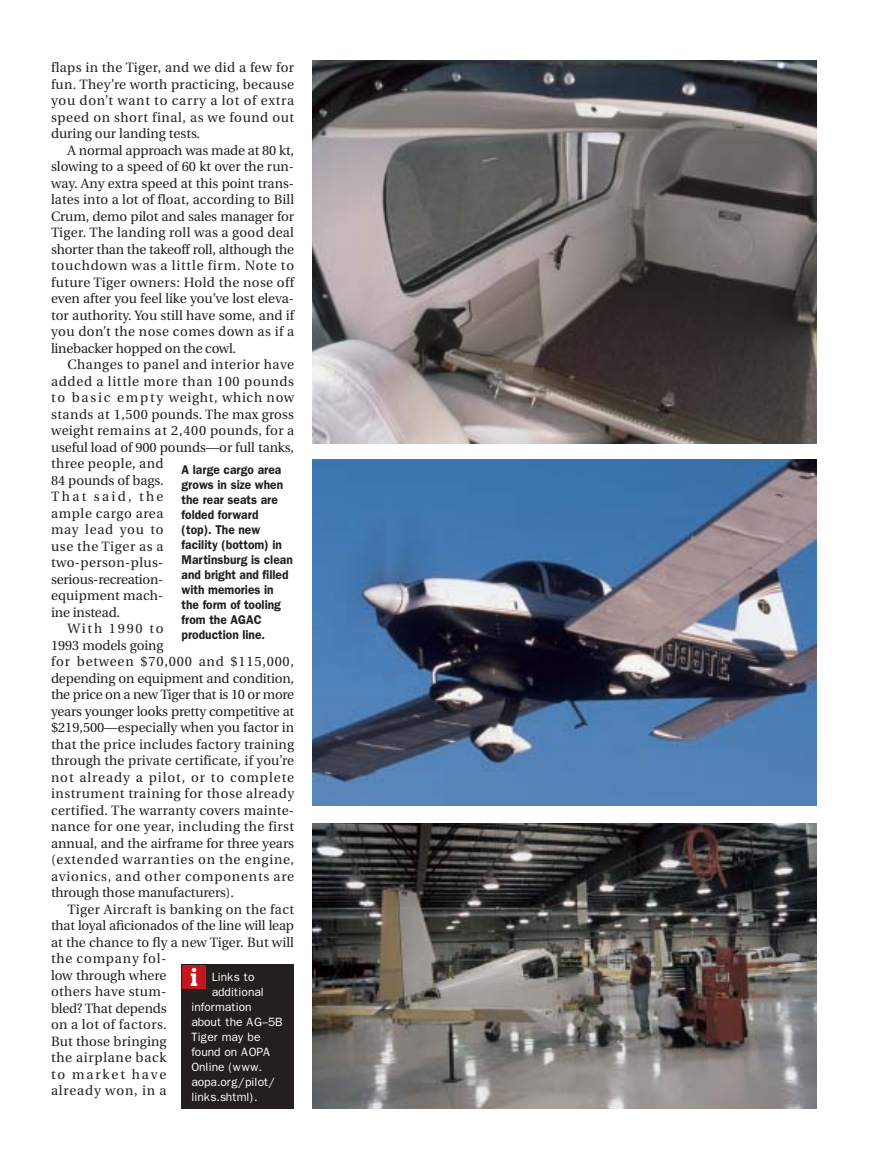
<style>
.page{position:relative;width:878px;height:1175px;background:#fff}
.page>*{position:absolute;margin:0;border:0;box-sizing:border-box;transform-origin:0 0}
.t1{font:700 condensed 25.5px "Rockwell";color:#fff}
.t2{font:13.5px/16.5px "Utopia";letter-spacing:.02em;color:#231f1f;text-align:justify}
.t3{font:13.5px "Utopia";letter-spacing:.055em;color:#231f1f}
.t4{font:13.5px "Utopia";letter-spacing:-.02em;color:#231f1f}
.t5{font:13.5px "Utopia";letter-spacing:-.015em;color:#231f1f}
.t6{font:13.5px "Utopia";letter-spacing:-.005em;color:#231f1f}
.t7{font:13.5px "Utopia";letter-spacing:.06em;color:#231f1f}
.t8{font:13.5px "Utopia";color:#231f1f}
.t9{font:13.5px "Utopia";letter-spacing:-.01em;color:#231f1f}
.t10{font:13.5px "Utopia";letter-spacing:.04em;color:#231f1f}
.t11{font:13.5px "Utopia";letter-spacing:.05em;color:#231f1f}
.t12{font:13.5px "Utopia";letter-spacing:.07em;color:#231f1f}
.t13{font:13.5px "Utopia";letter-spacing:.045em;color:#231f1f}
.t14{font:13.5px "Utopia";letter-spacing:.065em;color:#231f1f}
.t15{font:13.5px "Utopia";letter-spacing:.175em;color:#231f1f}
.t16{font:13.5px "Utopia";letter-spacing:.14em;color:#231f1f}
.t17{font:13.5px "Utopia";letter-spacing:.13em;color:#231f1f}
.t18{font:600 12.75px/15px "Franklin Gothic";color:#231f1f;scale:.94 1}
.t19{font:12px "Franklin Gothic";letter-spacing:-.005em;color:#fff}
</style>
<div class="page">
<img style="left:312px;top:823px;width:504px;height:286px">
<img style="left:312px;top:60px;width:504px;height:384px">
<img style="left:312px;top:459px;width:504px;height:346px">
<div style="left:182px;top:964px;width:112px;height:145px;background:#231f1f"></div>
<div style="left:182px;top:964px;width:23px;height:24px;background:#c4161b"></div>
<p class="t2" style="left:51px;top:60px;width:245px">flaps in the Tiger, and we did a few for fun. They’re worth practicing, because you don’t want to carry a lot of extra speed on short final, as we found out during our landing tests.</p>
<p class="t2" style="left:51px;top:143px;width:245px;text-indent:16px">A normal approach was made at 80 kt, slowing to a speed of 60 kt over the run&shy;way. Any extra speed at this point trans&shy;lates into a lot of float, according to Bill Crum, demo pilot and sales manager for Tiger. The landing roll was a good deal shorter than the takeoff roll, although the touchdown was a little firm. Note to future Tiger owners: Hold the nose off even after you feel like you’ve lost eleva&shy;tor authority. You still have some, and if you don’t the nose comes down as if a linebacker hopped on the cowl.</p>
<p class="t2" style="left:67px;top:357px;width:228px">Changes to panel and interior have</p>
<p class="t3" style="left:51px;top:375px;width:245px">added a little more than 100 pounds</p>
<p class="t3" style="left:51px;top:392px;width:245px">to basic empty weight, which now</p>
<p class="t2" style="left:51px;top:407px;width:245px">stands at 1,500 pounds. The max gross</p>
<p class="t2" style="left:51px;top:423px;width:245px">weight remains at 2,400 pounds, for a</p>
<p class="t6" style="left:51px;top:441px;width:245px">useful load of 900 pounds—or full tanks,</p>
<p class="t2" style="left:51px;top:456px;width:114px">three people, and</p>
<p class="t6" style="left:51px;top:474px;width:114px">84 pounds of bags.</p>
<p class="t15" style="left:51px;top:491px;width:114px">That said, the</p>
<p class="t13" style="left:51px;top:507px;width:114px">ample cargo area</p>
<p class="t3" style="left:51px;top:524px;width:114px">may lead you to</p>
<p class="t11" style="left:51px;top:540px;width:114px">use the Tiger as a</p>
<p class="t2" style="left:51px;top:555px;width:114px">two-person-plus-</p>
<p class="t4" style="left:51px;top:573px;width:114px">serious-recreation-</p>
<p class="t2" style="left:51px;top:588px;width:114px">equipment mach-</p>
<p class="t9" style="left:51px;top:606px;width:71px">ine instead.</p>
<p class="t17" style="left:67px;top:623px;width:98px">With 1990 to</p>
<p class="t9" style="left:51px;top:639px;width:114px">1993 models going</p>
<p class="t7" style="left:51px;top:656px;width:245px">for between $70,000 and $115,000,</p>
<p class="t5" style="left:51px;top:672px;width:245px">depending on equipment and condition,</p>
<p class="t4" style="left:51px;top:689px;width:245px">the price on a new Tiger that is 10 or more</p>
<p class="t4" style="left:51px;top:705px;width:245px">years younger looks pretty competitive at</p>
<p class="t6" style="left:51px;top:722px;width:245px">$219,500—especially when you factor in</p>
<p class="t2" style="left:51px;top:737px;width:245px">that the price includes factory training</p>
<p class="t2" style="left:51px;top:753px;width:245px">through the private certificate, if you’re</p>
<p class="t12" style="left:51px;top:771px;width:245px">not already a pilot, or to complete</p>
<p class="t10" style="left:51px;top:788px;width:245px">instrument training for those already</p>
<p class="t2" style="left:51px;top:803px;width:245px">certified. The warranty covers mainte-</p>
<p class="t2" style="left:51px;top:819px;width:245px">nance for one year, including the first</p>
<p class="t8" style="left:51px;top:837px;width:245px">annual, and the airframe for three years</p>
<p class="t3" style="left:51px;top:854px;width:245px">(extended warranties on the engine,</p>
<p class="t7" style="left:51px;top:870px;width:245px">avionics, and other components are</p>
<p class="t9" style="left:51px;top:887px;width:184px">through those manufacturers).</p>
<p class="t2" style="left:67px;top:902px;width:228px">Tiger Aircraft is banking on the fact</p>
<p class="t5" style="left:51px;top:920px;width:244px">that loyal aficionados of the line will leap</p>
<p class="t8" style="left:51px;top:936px;width:244px">at the chance to fly a new Tiger. But will</p>
<p class="t7" style="left:51px;top:953px;width:117px">the company fol-</p>
<p class="t2" style="left:51px;top:968px;width:117px">low through where</p>
<p class="t2" style="left:51px;top:984px;width:117px">others have stum-</p>
<p class="t5" style="left:51px;top:1002px;width:117px">bled? That depends</p>
<p class="t2" style="left:51px;top:1017px;width:117px">on a lot of factors.</p>
<p class="t2" style="left:51px;top:1034px;width:117px">But those bringing</p>
<p class="t11" style="left:51px;top:1052px;width:117px">the airplane back</p>
<p class="t16" style="left:51px;top:1068px;width:117px">to market have</p>
<p class="t14" style="left:51px;top:1085px;width:117px">already won, in a</p>
<p class="t18" style="left:182px;top:463px;width:120px">A large cargo area grows in size when the rear seats are folded forward<br>(top). The new facility (bottom) in<br>Martinsburg is clean and bright and filled with memories in the form of tooling from the AGAC production line.</p>
<h1 class="t1" style="left:190px;top:967px;width:9px">i</h1>
<p class="t19" style="left:212px;top:973px;width:44px">Links to</p>
<p class="t19" style="left:212px;top:988px;width:54px">additional</p>
<p class="t19" style="left:191px;top:1003px;width:62px">information</p>
<p class="t19" style="left:191px;top:1018px;width:93px">about the AG–5B</p>
<p class="t19" style="left:191px;top:1033px;width:71px">Tiger may be</p>
<p class="t19" style="left:191px;top:1048px;width:81px">found on AOPA</p>
<p class="t19" style="left:191px;top:1063px;width:72px">Online (www.</p>
<p class="t19" style="left:191px;top:1078px;width:86px">aopa.org/pilot/</p>
<p class="t19" style="left:191px;top:1093px;width:68px">links.shtml).</p>
</div>
